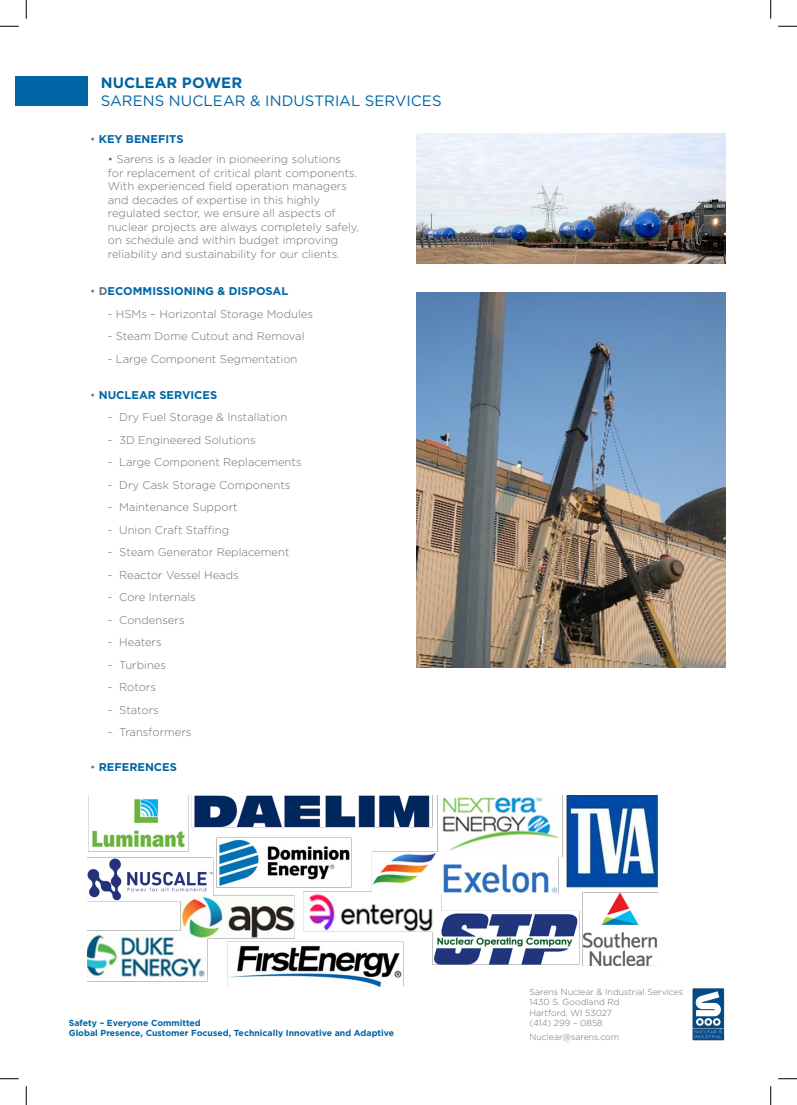
<style>
.page{position:relative;width:797px;height:1105px;background:#fff}
.page>*{position:absolute;margin:0;border:0;box-sizing:border-box;transform-origin:0 0}
.t1{font:15px/18px "Gotham";color:#0065a4}
.t2{font:300 11.25px/13.5px "Gotham";color:#667279}
.t3{font:700 11.25px "Gotham";color:#0065a4}
.t4{font:300 8.75px "Gotham";color:#667279}
.t5{font:700 8.75px "Gotham";color:#0065a4}
.s1{font-weight:700}
.s2{font-weight:300;color:#667279}
.s3{color:#667279}
</style>
<div class="page">
<div style="left:16px;top:76px;width:72px;height:29px;background:#0065a4"></div>
<img style="left:416px;top:133px;width:309px;height:131px">
<img style="left:416px;top:292px;width:309px;height:375px">
<img style="left:692px;top:988px;width:33px;height:53px">
<img style="left:87px;top:796px;width:570px;height:191px">
<svg style="left:0;top:25px;width:19px;height:2px"></svg>
<svg style="left:778px;top:25px;width:19px;height:2px"></svg>
<svg style="left:0;top:1078px;width:19px;height:1px"></svg>
<svg style="left:778px;top:1078px;width:19px;height:1px"></svg>
<svg style="left:25px;top:0;width:2px;height:19px"></svg>
<svg style="left:25px;top:1086px;width:2px;height:19px"></svg>
<svg style="left:770px;top:0;width:1px;height:19px"></svg>
<svg style="left:770px;top:1086px;width:1px;height:19px"></svg>
<p class="t1" style="left:101px;top:73px;width:342px"><span class="s1">NUCLEAR POWER<br></span>SARENS NUCLEAR &amp; INDUSTRIAL SERVICES</p>
<p class="t3" style="left:90px;top:132px;width:95px"><span class="s2">•</span> KEY BENEFITS</p>
<p class="t2" style="left:108px;top:152px;width:253px">• Sarens is a leader in pioneering solutions for replacement of critical plant components.<br>With experienced field operation managers and decades of expertise in this highly regulated sector, we ensure all aspects of nuclear projects are always completely safely, on schedule and within budget improving reliability and sustainability for our clients.</p>
<p class="t3" style="left:90px;top:284px;width:200px"><span class="s2">•</span> <span class="s3">D</span>ECOMMISSIONING &amp; DISPOSAL</p>
<p class="t2" style="left:108px;top:307px;width:207px">- HSMs – Horizontal Storage Modules</p>
<p class="t2" style="left:108px;top:329px;width:198px">- Steam Dome Cutout and Removal</p>
<p class="t2" style="left:108px;top:352px;width:191px">- Large Component Segmentation</p>
<p class="t3" style="left:90px;top:387px;width:129px"><span class="s2">•</span> NUCLEAR SERVICES</p>
<p class="t2" style="left:108px;top:410px;width:181px">- Dry Fuel Storage &amp; Installation</p>
<p class="t2" style="left:108px;top:433px;width:149px">- 3D Engineered Solutions</p>
<p class="t2" style="left:108px;top:455px;width:195px">- Large Component Replacements</p>
<p class="t2" style="left:108px;top:478px;width:184px">- Dry Cask Storage Components</p>
<p class="t2" style="left:108px;top:500px;width:131px">- Maintenance Support</p>
<p class="t2" style="left:108px;top:523px;width:123px">- Union Craft Staffing</p>
<p class="t2" style="left:108px;top:545px;width:183px">- Steam Generator Replacement</p>
<p class="t2" style="left:108px;top:568px;width:132px">- Reactor Vessel Heads</p>
<p class="t2" style="left:108px;top:590px;width:90px">- Core Internals</p>
<p class="t2" style="left:108px;top:613px;width:78px">- Condensers</p>
<p class="t2" style="left:108px;top:635px;width:55px">- Heaters</p>
<p class="t2" style="left:108px;top:658px;width:60px">- Turbines</p>
<p class="t2" style="left:108px;top:680px;width:50px">- Rotors</p>
<p class="t2" style="left:108px;top:703px;width:53px">- Stators</p>
<p class="t2" style="left:108px;top:725px;width:85px">- Transformers</p>
<p class="t3" style="left:90px;top:760px;width:88px"><span class="s2">•</span> REFERENCES</p>
<p class="t5" style="left:69px;top:1017px;width:134px">Safety – Everyone Committed</p>
<p class="t5" style="left:69px;top:1027px;width:327px">Global Presence, Customer Focused, Technically Innovative and Adaptive</p>
<p class="t4" style="left:529px;top:986px;width:155px">Sarens Nuclear &amp; Industrial Services</p>
<p class="t4" style="left:529px;top:996px;width:92px">1430 S. Goodland Rd</p>
<p class="t4" style="left:529px;top:1007px;width:84px">Hartford, WI 53027</p>
<p class="t4" style="left:529px;top:1017px;width:75px">(414) 299 – 0858</p>
<p class="t4" style="left:529px;top:1031px;width:91px">Nuclear@sarens.com</p>
</div>
